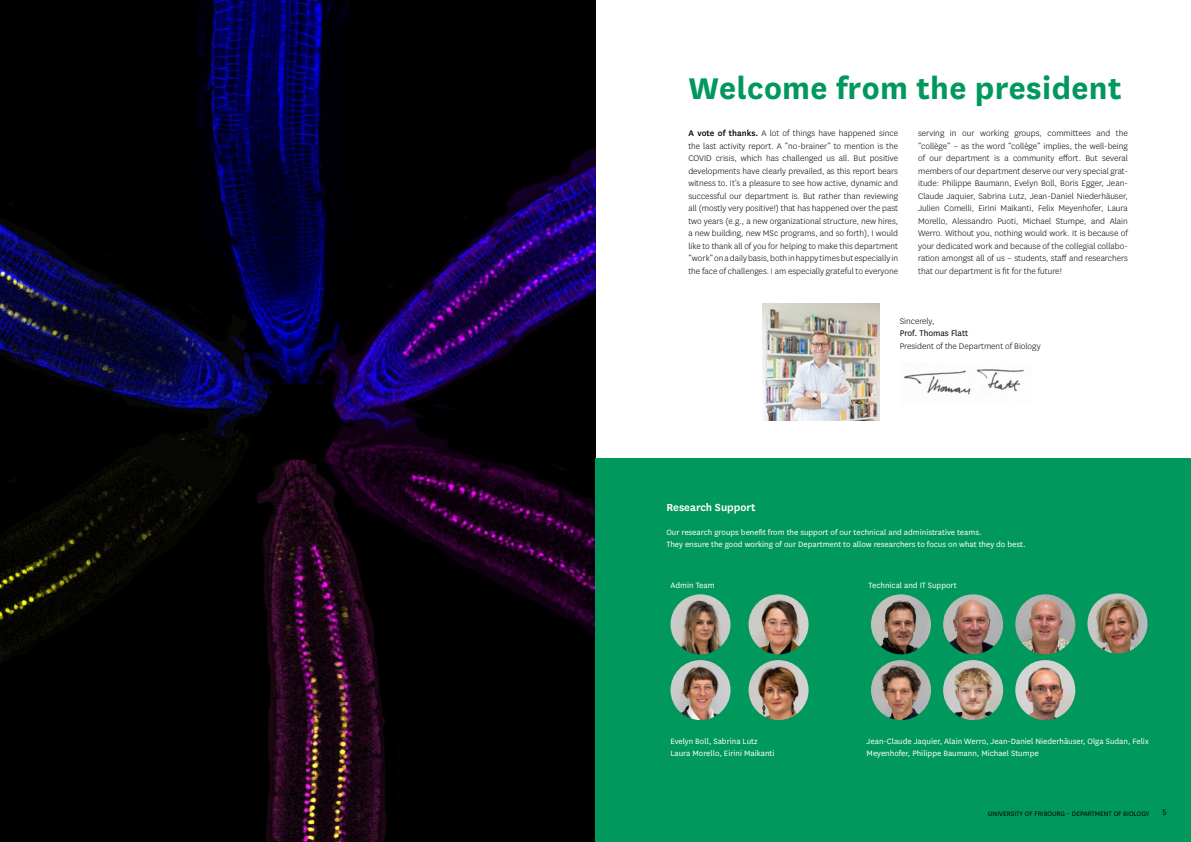
<style>
.page{position:relative;width:1191px;height:842px;background:#fff}
.page>*{position:absolute;margin:0;border:0;box-sizing:border-box;transform-origin:0 0}
.Titre_grand{font:700 35px "National Uni Fr";letter-spacing:.01em;color:#00985c}
.Petit_titre_fond_vert{font:600 12px "National Uni Fr";color:#fff}
.Body_Text__E{font:300 9.5px/12.5px "National Uni Fr";color:#000;text-align:justify}
.Body_Text__E-2{font:9.5px "National Uni Fr";color:#000}
.texte_fond_vert{font:9px/12px "National Uni Fr";color:#fff}
.t1{font:9px "National Uni Fr";color:#000}
.t2{font:7.5px "National Uni Fr";color:#000}
.s1{font-weight:500}
</style>
<div class="page">
<img style="left:0;top:0;width:595px;height:842px">
<div style="left:595px;top:458px;width:596px;height:384px;background:#00985c"></div>
<img style="left:762px;top:304px;width:117px;height:117px">
<img style="left:904px;top:369px;width:120px;height:26px">
<img style="left:670px;top:594px;width:60px;height:60px;border-radius:30px">
<img style="left:748px;top:594px;width:60px;height:60px;border-radius:30px">
<img style="left:748px;top:660px;width:60px;height:60px;border-radius:30px">
<img style="left:1087px;top:593px;width:60px;height:60px;border-radius:30px">
<img style="left:670px;top:660px;width:60px;height:60px;border-radius:30px">
<img style="left:871px;top:594px;width:60px;height:60px;border-radius:30px">
<img style="left:1015px;top:594px;width:60px;height:60px;border-radius:30px">
<img style="left:871px;top:660px;width:60px;height:60px;border-radius:30px">
<img style="left:943px;top:660px;width:60px;height:60px;border-radius:30px">
<img style="left:943px;top:594px;width:60px;height:60px;border-radius:30px">
<img style="left:1015px;top:660px;width:60px;height:60px;border-radius:30px">
<p class="Titre_grand" style="left:688px;top:63px;width:435px">Welcome from the president</p>
<p class="Body_Text__E" style="left:688px;top:127px;width:211px"><span class="s1">A vote of thanks.</span> A lot of things have happened since the last activity report. A “no-brainer” to mention is the COVID crisis, which has challenged us all. But positive developments have clearly prevailed, as this report bears witness to. It’s a pleasure to see how active, dynamic and successful our department is. But rather than reviewing all (mostly very positive!) that has happened over the past two years (e.g., a new organizational structure, new hires, a new building, new MSc programs, and so forth), I would like to thank all of you for helping to make this department “work” on a daily basis, both in happy times but especially in the face of challenges. I am especially grateful to everyone</p>
<p class="Body_Text__E" style="left:918px;top:127px;width:211px">serving in our working groups, committees and the “collège” – as the word “collège” implies, the well-being of our department is a community effort. But several members of our department deserve our very special grat&shy;itude: Philippe Baumann, Evelyn Boll, Boris Egger, Jean-Claude Jaquier, Sabrina Lutz, Jean-Daniel Niederhäuser, Julien Comelli, Eirini Maikanti, Felix Meyenhofer, Laura Morello, Alessandro Puoti, Michael Stumpe, and Alain Werro. Without you, nothing would work. It is because of your dedicated work and because of the collegial collabo&shy;ration amongst all of us – students, staff and researchers that our department is fit for the future!</p>
<p class="Body_Text__E" style="left:899px;top:314px;width:36px">Sincerely,</p>
<p class="Body_Text__E-2" style="left:899px;top:327px;width:70px">Prof. Thomas Flatt</p>
<p class="Body_Text__E" style="left:899px;top:339px;width:142px">President of the Department of Biology</p>
<p class="Petit_titre_fond_vert" style="left:666px;top:499px;width:91px">Research Support</p>
<p class="texte_fond_vert" style="left:666px;top:526px;width:317px">Our research groups benefit from the support of our technical and administrative teams.</p>
<p class="texte_fond_vert" style="left:666px;top:538px;width:361px">They ensure the good working of our Department to allow researchers to focus on what they do best.</p>
<p class="texte_fond_vert" style="left:868px;top:579px;width:89px">Technical and IT Support</p>
<p class="texte_fond_vert" style="left:670px;top:579px;width:46px">Admin Team</p>
<p class="texte_fond_vert" style="left:670px;top:735px;width:89px">Evelyn Boll, Sabrina Lutz</p>
<p class="texte_fond_vert" style="left:670px;top:747px;width:105px">Laura Morello, Eirini Maikanti</p>
<p class="texte_fond_vert" style="left:866px;top:735px;width:284px">Jean-Claude Jaquier, Alain Werro, Jean-Daniel Niederhäuser, Olga Sudan, Felix<br>Meyenhofer, Philippe Baumann, Michael Stumpe</p>
<p class="t2" style="left:988px;top:808px;width:163px">UNIVERSITY OF FRIBOURG – DEPARTMENT OF BIOLOGY</p>
<p class="t1" style="left:1162px;top:806px;width:6px">5</p>
</div>
